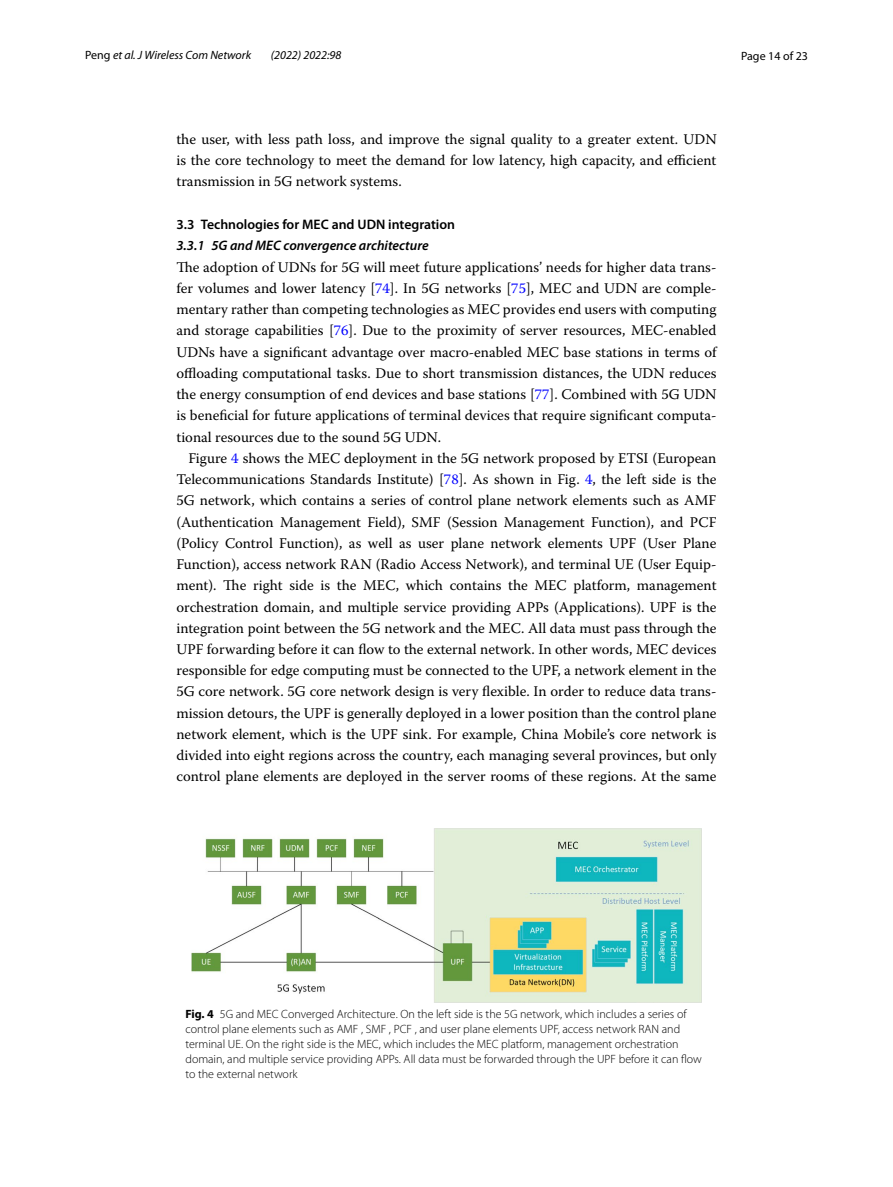
<style>
.page{position:relative;width:893px;height:1187px;background:#fff}
.page>*{position:absolute;margin:0;border:0;box-sizing:border-box;transform-origin:0 0}
.t1{font:14.7px/21.3px "Warnock Pro";color:#000;text-align:justify}
.t2{font:600 13.8px "Myriad Pro";color:#000}
.t3{font:italic 600 13.8px "Myriad Pro";color:#000}
.t4{font:300 12px/15px "Myriad Pro";color:#000}
.t5{font:italic 12px "Myriad Pro";color:#000}
.t6{font:12px "Myriad Pro";color:#000}
.s1{font-style:normal}
.s2{color:#00f}
.s3{font-weight:700}
</style>
<div class="page">
<img style="left:191px;top:829px;width:511px;height:173px">
<p class="t5" style="left:85px;top:48px;width:168px"><span class="s1">Peng</span> et al. J Wireless Com Network</p>
<p class="t5" style="left:271px;top:48px;width:72px">(2022) 2022:98</p>
<p class="t6" style="left:741px;top:48px;width:68px">Page 14 of 23</p>
<p class="t1" style="left:176px;top:128px;width:542px">the user, with less path loss, and improve the signal quality to a greater extent. UDN is the core technology to meet the demand for low latency, high capacity, and efficient transmission in 5G network systems.</p>
<p class="t2" style="left:176px;top:215px;width:280px">3.3 Technologies for MEC and UDN integration</p>
<p class="t3" style="left:176px;top:237px;width:254px">3.3.1 5G and MEC convergence architecture</p>
<p class="t1" style="left:176px;top:256px;width:542px">The adoption of UDNs for 5G will meet future applications’ needs for higher data trans&shy;fer volumes and lower latency [<span class="s2">74</span>]. In 5G networks [<span class="s2">75</span>], MEC and UDN are comple&shy;mentary rather than competing technologies as MEC provides end users with computing and storage capabilities [<span class="s2">76</span>]. Due to the proximity of server resources, MEC-enabled UDNs have a significant advantage over macro-enabled MEC base stations in terms of offloading computational tasks. Due to short transmission distances, the UDN reduces the energy consumption of end devices and base stations [<span class="s2">77</span>]. Combined with 5G UDN is beneficial for future applications of terminal devices that require significant computa&shy;tional resources due to the sound 5G UDN.</p>
<p class="t1" style="left:176px;top:447px;width:542px;text-indent:12px">Figure <span class="s2">4</span> shows the MEC deployment in the 5G network proposed by ETSI (European Telecommunications Standards Institute) [<span class="s2">78</span>]. As shown in Fig. <span class="s2">4</span>, the left side is the 5G network, which contains a series of control plane network elements such as AMF (Authentication Management Field), SMF (Session Management Function), and PCF (Policy Control Function), as well as user plane network elements UPF (User Plane Function), access network RAN (Radio Access Network), and terminal UE (User Equip&shy;ment). The right side is the MEC, which contains the MEC platform, management orchestration domain, and multiple service providing APPs (Applications). UPF is the integration point between the 5G network and the MEC. All data must pass through the UPF forwarding before it can flow to the external network. In other words, MEC devices responsible for edge computing must be connected to the UPF, a network element in the 5G core network. 5G core network design is very flexible. In order to reduce data trans&shy;mission detours, the UPF is generally deployed in a lower position than the control plane network element, which is the UPF sink. For example, China Mobile’s core network is divided into eight regions across the country, each managing several provinces, but only control plane elements are deployed in the server rooms of these regions. At the same</p>
<p class="t4" style="left:185px;top:1006px;width:518px"><span class="s3">Fig. 4</span> 5G and MEC Converged Architecture. On the left side is the 5G network, which includes a series of control plane elements such as AMF , SMF , PCF , and user plane elements UPF, access network RAN and terminal UE. On the right side is the MEC, which includes the MEC platform, management orchestration domain, and multiple service providing APPs. All data must be forwarded through the UPF before it can flow to the external network</p>
</div>
